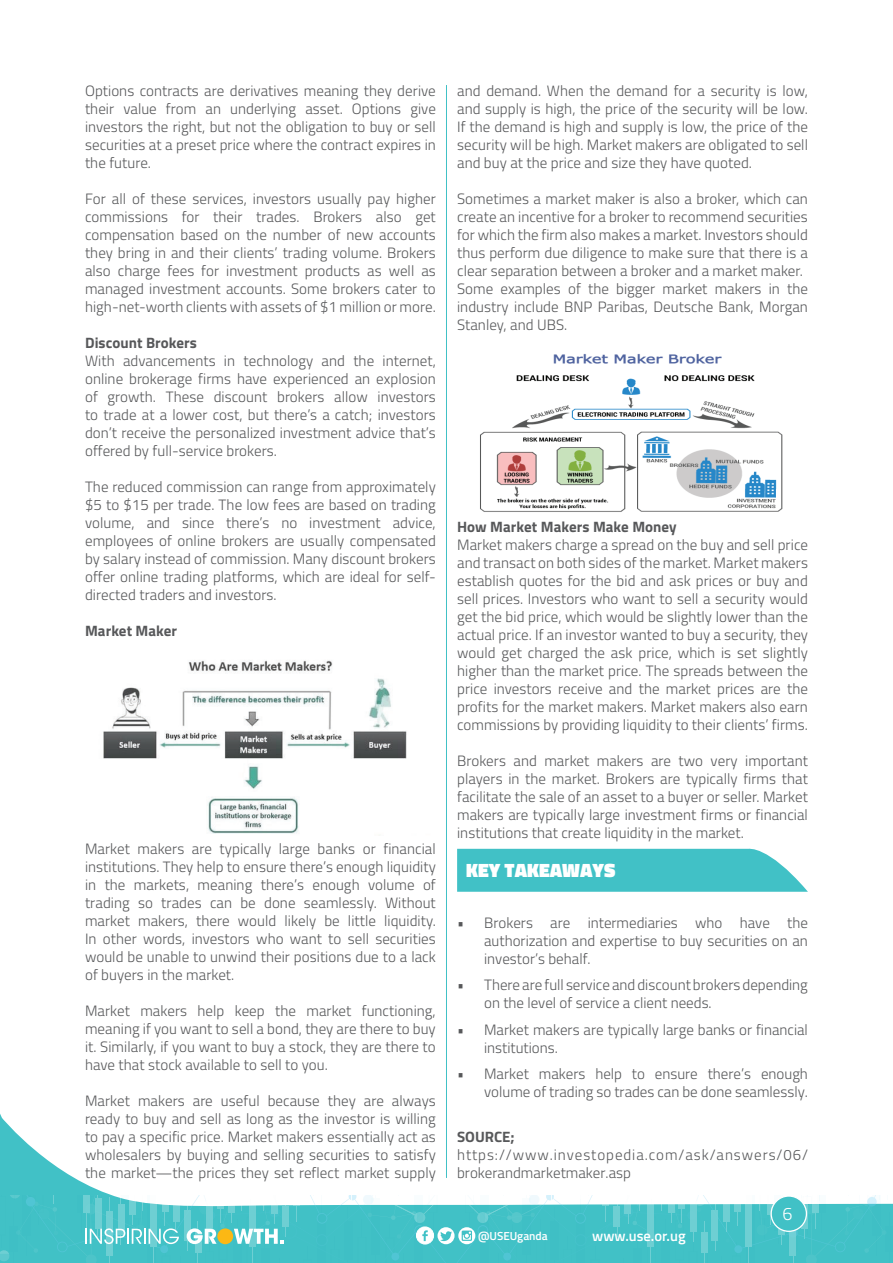
<style>
.page{position:relative;width:893px;height:1263px;background:#fff}
.page>*{position:absolute;margin:0;border:0;box-sizing:border-box;transform-origin:0 0}
.t1{font:900 19.5px "Titillium";color:#fff}
.t2{font:300 18px "Titillium";color:#fff}
.t3{font:300 15px/18px "Titillium";letter-spacing:.005em;color:#57585a;text-align:justify}
.t4{font:300 15px/18px "Titillium";letter-spacing:.06em;color:#57585a}
.t5{font:700 15px "Titillium";letter-spacing:.005em;color:#57585a}
.t6{font:600 14.55px "Titillium";color:#fff}
.t7{font:600 11.7px "Titillium";color:#fff}
</style>
<div class="page">
<svg style="left:0;top:1114px;width:111px;height:81px"></svg>
<svg style="left:0;top:1195px;width:893px;height:68px;background:#62cbcf"></svg>
<img style="left:103px;top:660px;width:304px;height:174px">
<img style="left:480px;top:353px;width:303px;height:159px">
<svg style="left:457px;top:848px;width:351px;height:44px;background:#50c6ca"></svg>
<hr style="left:446px;top:85px;width:1px;height:1093px;background:#41c1c6">
<p class="t3" style="left:85px;top:81px;width:352px">Options contracts are derivatives meaning they derive their value from an underlying asset. Options give investors the right, but not the obligation to buy or sell securities at a preset price where the contract expires in the future.</p>
<p class="t3" style="left:85px;top:189px;width:352px">For all of these services, investors usually pay higher commissions for their trades. Brokers also get compensation based on the number of new accounts they bring in and their clients’ trading volume. Brokers also charge fees for investment products as well as managed investment accounts. Some brokers cater to high-net-worth clients with assets of $1 million or more.</p>
<p class="t5" style="left:85px;top:332px;width:113px">Discount Brokers</p>
<p class="t3" style="left:85px;top:351px;width:352px">With advancements in technology and the internet, online brokerage firms have experienced an explosion of growth. These discount brokers allow investors to trade at a lower cost, but there’s a catch; investors don’t receive the personalized investment advice that’s offered by full-service brokers.</p>
<p class="t3" style="left:85px;top:477px;width:352px">The reduced commission can range from approximately $5 to $15 per trade. The low fees are based on trading volume, and since there’s no investment advice, employees of online brokers are usually compensated by salary instead of commission. Many discount brokers offer online trading platforms, which are ideal for self&shy;directed traders and investors.</p>
<p class="t5" style="left:85px;top:620px;width:94px">Market Maker</p>
<p class="t3" style="left:85px;top:838px;width:352px">Market makers are typically large banks or financial institutions. They help to ensure there’s enough liquidity in the markets, meaning there’s enough volume of trading so trades can be done seamlessly. Without market makers, there would likely be little liquidity.<br>In other words, investors who want to sell securities would be unable to unwind their positions due to a lack of buyers in the market.</p>
<p class="t3" style="left:85px;top:1000px;width:352px">Market makers help keep the market functioning, meaning if you want to sell a bond, they are there to buy it. Similarly, if you want to buy a stock, they are there to have that stock available to sell to you.</p>
<p class="t3" style="left:85px;top:1090px;width:352px">Market makers are useful because they are always ready to buy and sell as long as the investor is willing to pay a specific price. Market makers essentially act as wholesalers by buying and selling securities to satisfy the market—the prices they set reflect market supply</p>
<p class="t3" style="left:457px;top:81px;width:352px">and demand. When the demand for a security is low, and supply is high, the price of the security will be low.<br>If the demand is high and supply is low, the price of the security will be high. Market makers are obligated to sell and buy at the price and size they have quoted.</p>
<p class="t3" style="left:457px;top:189px;width:352px;text-align:left">Sometimes a market maker is also a broker, which can create an incentive for a broker to recommend securities for which the firm also makes a market. Investors should thus perform due diligence to make sure that there is a clear separation between a broker and a market maker.<br>Some examples of the bigger market makers in the industry include BNP Paribas, Deutsche Bank, Morgan Stanley, and UBS.</p>
<p class="t5" style="left:457px;top:515px;width:221px">How Market Makers Make Money</p>
<p class="t3" style="left:457px;top:535px;width:352px">Market makers charge a spread on the buy and sell price and transact on both sides of the market. Market makers establish quotes for the bid and ask prices or buy and sell prices. Investors who want to sell a security would get the bid price, which would be slightly lower than the actual price. If an investor wanted to buy a security, they would get charged the ask price, which is set slightly higher than the market price. The spreads between the price investors receive and the market prices are the profits for the market makers. Market makers also earn commissions by providing liquidity to their clients’ firms.</p>
<p class="t3" style="left:457px;top:751px;width:352px">Brokers and market makers are two very important players in the market. Brokers are typically firms that facilitate the sale of an asset to a buyer or seller. Market makers are typically large investment firms or financial institutions that create liquidity in the market.</p>
<h1 class="t1" style="left:466px;top:856px;width:150px">KEY TAKEAWAYS</h1>
<p class="t3" style="left:484px;top:913px;width:325px;text-indent:-27px">• Brokers are intermediaries who have the authorization and expertise to buy securities on an investor’s behalf.</p>
<p class="t3" style="left:484px;top:975px;width:325px;text-indent:-27px">• There are full service and discount brokers depending on the level of service a client needs.</p>
<p class="t3" style="left:484px;top:1020px;width:325px;text-indent:-27px">• Market makers are typically large banks or financial institutions.</p>
<p class="t3" style="left:457px;top:1064px;width:352px;text-align:right">• Market makers help to ensure there’s enough volume of trading so trades can be done seamlessly.</p>
<p class="t5" style="left:457px;top:1125px;width:59px">SOURCE;</p>
<p class="t4" style="left:457px;top:1145px;width:352px">https://www.investopedia.com/ask/answers/06/ brokerandmarketmaker.asp</p>
<p class="t7" style="left:478px;top:1227px;width:71px">@USEUganda</p>
<p class="t6" style="left:592px;top:1225px;width:95px">www.use.or.ug</p>
<p class="t2" style="left:782px;top:1201px;width:12px">6</p>
</div>
